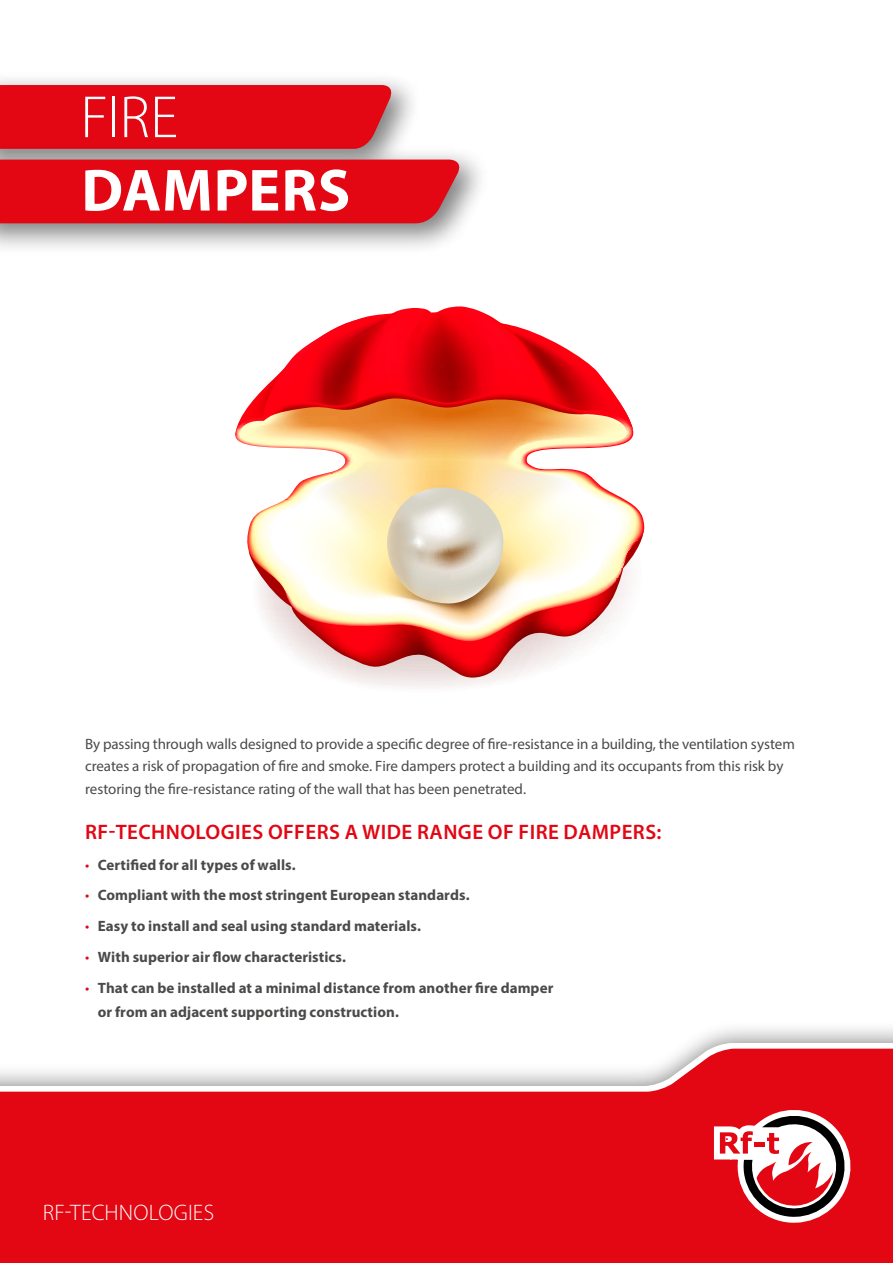
<style>
.page{position:relative;width:893px;height:1263px;background:#fff}
.page>*{position:absolute;margin:0;border:0;box-sizing:border-box;transform-origin:0 0}
.t1{font:700 60px "Myriad Pro";letter-spacing:.01em;color:#fff}
.t2{font:300 60px "Myriad Pro";color:#fff}
.t3{font:300 22.5px "Myriad Pro";letter-spacing:.01em;color:#fff}
.t4{font:600 21px "Myriad Pro";letter-spacing:.02em;color:#e30613}
.t5{font:15px/22.5px "Myriad Pro";letter-spacing:-.005em;color:#4a4a49}
.t6{font:700 15px/24px "Myriad Pro";letter-spacing:.005em;color:#4a4a49}
.s1{font-weight:400;color:#e30613}
</style>
<div class="page">
<div style="left:0;top:71px;width:423px;height:110px;background:#000;opacity:.5"></div>
<div style="left:0;top:85px;width:396px;height:60px;background:#e30613"></div>
<div style="left:0;top:145px;width:491px;height:111px;background:#000;opacity:.5"></div>
<div style="left:0;top:160px;width:465px;height:63px;background:#e30613"></div>
<svg style="left:341px;top:678px;width:167px;height:10px"></svg>
<svg style="left:235px;top:306px;width:398px;height:154px"></svg>
<svg style="left:296px;top:460px;width:306px;height:27px"></svg>
<svg style="left:247px;top:487px;width:398px;height:191px"></svg>
<div style="left:0;top:1020px;width:893px;height:243px;background:#000;opacity:.5"></div>
<svg style="left:0;top:1043px;width:893px;height:6px"></svg>
<svg style="left:0;top:1049px;width:893px;height:214px;background:#e52d38"></svg>
<svg style="left:714px;top:1110px;width:136px;height:113px"></svg>
<h1 class="t2" style="left:80px;top:81px;width:99px">FIRE</h1>
<h1 class="t1" style="left:81px;top:151px;width:270px">dampers</h1>
<p class="t5" style="left:85px;top:732px;width:711px">By passing through walls designed to provide a specific degree of fire-resistance in a building, the ventilation system creates a risk of propagation of fire and smoke. Fire dampers protect a building and its occupants from this risk by restoring the fire-resistance rating of the wall that has been penetrated.</p>
<h3 class="t4" style="left:85px;top:818px;width:578px">RF-TECHNOLOGIES OFFERS A WIDE RANGE OF FIRE DAMPERS:</h3>
<p class="t6" style="left:85px;top:852px;width:212px"><span class="s1">•</span> Certified for all types of walls.</p>
<p class="t6" style="left:85px;top:883px;width:386px"><span class="s1">•</span> Compliant with the most stringent European standards.</p>
<p class="t6" style="left:85px;top:913px;width:337px"><span class="s1">•</span> Easy to install and seal using standard materials.</p>
<p class="t6" style="left:85px;top:944px;width:262px"><span class="s1">•</span> With superior air flow characteristics.</p>
<p class="t6" style="left:98px;top:975px;width:457px;text-indent:-13px"><span class="s1">•</span> That can be installed at a minimal distance from another fire damper or from an adjacent supporting construction.</p>
<h2 class="t3" style="left:43px;top:1199px;width:173px">RF-TECHNOLOGIES</h2>
</div>
